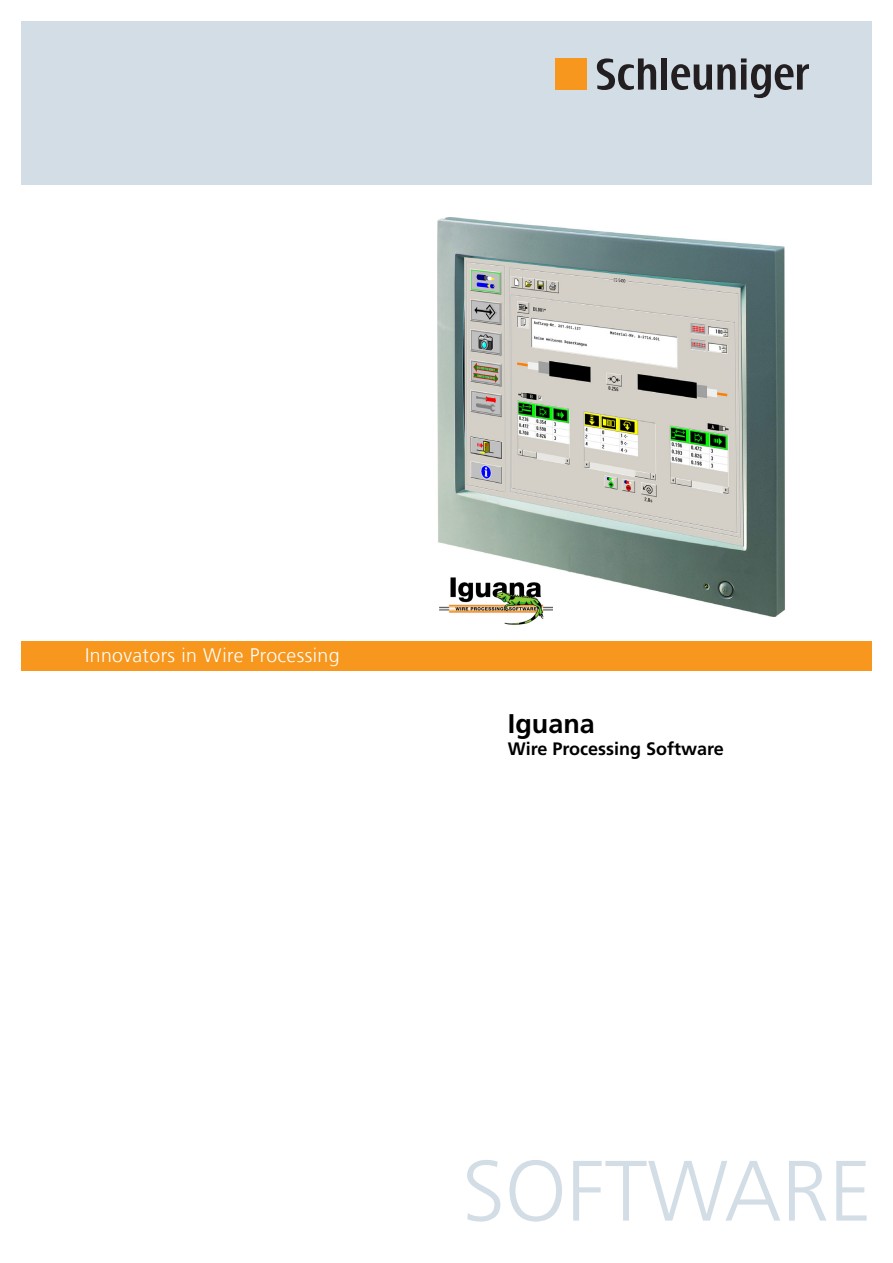
<style>
.page{position:relative;width:893px;height:1263px;background:#fff}
.page>*{position:absolute;margin:0;border:0;box-sizing:border-box;transform-origin:0 0}
.t1{font:300 85.5px "Frutiger LT Com";color:#d2dde6}
.t2{font:700 27px "Frutiger LT Com";color:#000}
.t3{font:300 19.5px "Frutiger LT Com";letter-spacing:.02em;color:#fff}
.t4{font:700 18px "Frutiger LT Com";color:#000}
</style>
<div class="page">
<div style="left:21px;top:641px;width:851px;height:29px;background:#f7971d"></div>
<div style="left:21px;top:21px;width:851px;height:163px;background:#d2dde6"></div>
<div style="left:556px;top:58px;width:31px;height:32px;background:#f7971d"></div>
<svg style="left:596px;top:58px;width:213px;height:40px"></svg>
<img style="left:438px;top:217px;width:347px;height:399px">
<img style="left:439px;top:577px;width:113px;height:48px">
<p class="t3" style="left:85px;top:644px;width:256px">Innovators in Wire Processing</p>
<p class="t2" style="left:508px;top:708px;width:89px">Iguana</p>
<p class="t4" style="left:508px;top:738px;width:218px">Wire Processing Software</p>
<p class="t1" style="left:462px;top:1141px;width:411px">SOFTWARE</p>
</div>
